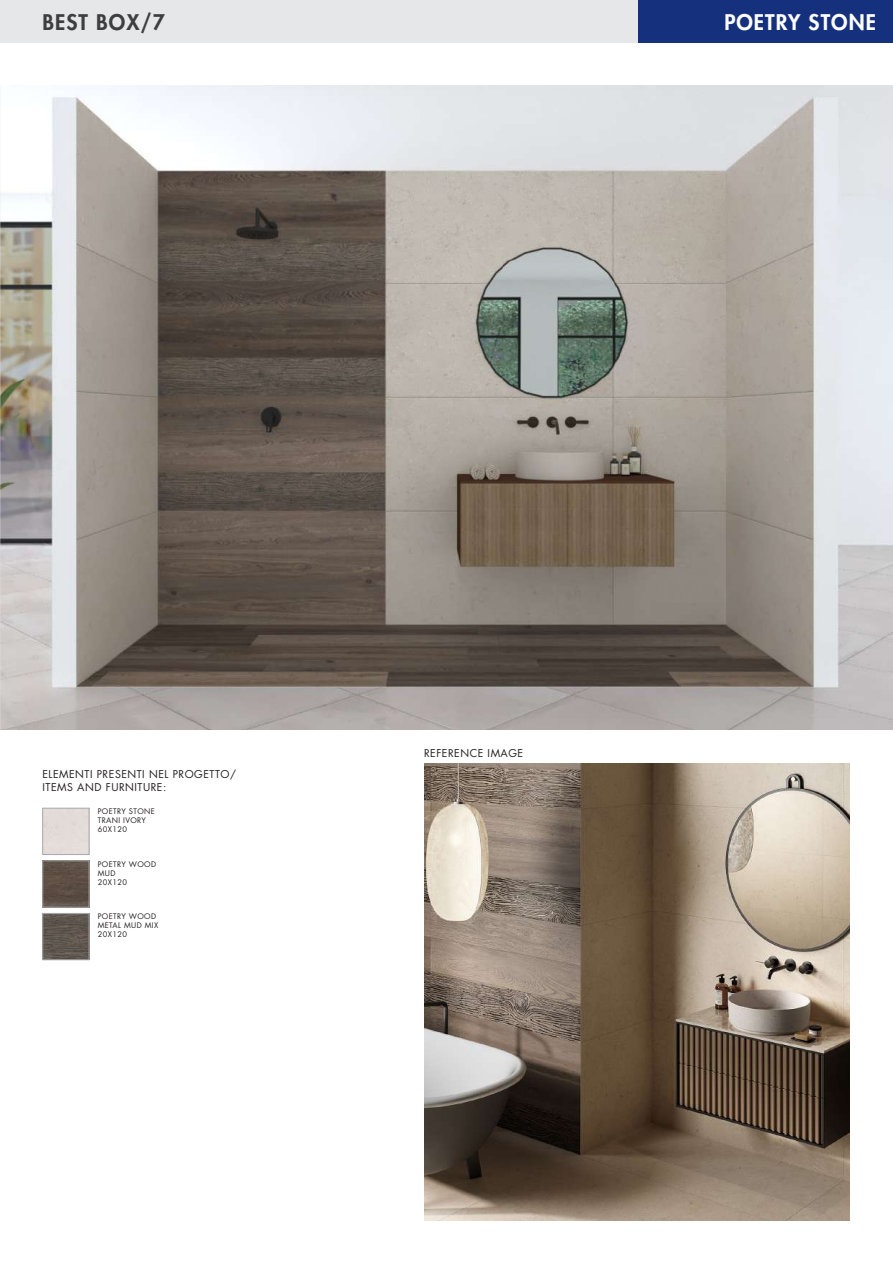
<style>
.page{position:relative;width:893px;height:1263px;background:#fff}
.page>*{position:absolute;margin:0;border:0;box-sizing:border-box;transform-origin:0 0}
.t1{font:800 21px "Futura Std";letter-spacing:.05em;color:#fff}
.t2{font:800 21px "Futura Std";letter-spacing:.05em;color:#3e3e3f}
.t3{font:10.5px/12.6px "Futura Std";letter-spacing:.05em;color:#231f20}
.t4{font:7.5px/9px "Futura Std";letter-spacing:.05em;color:#231f20}
</style>
<div class="page">
<div style="left:638px;top:0;width:255px;height:43px;background:#15317d"></div>
<div style="left:0;top:0;width:638px;height:43px;background:#e6e7e9"></div>
<img style="left:1px;top:85px;width:892px;height:644px">
<img style="left:424px;top:763px;width:425px;height:457px">
<img style="left:45px;top:915px;width:42px;height:43px">
<div style="left:43px;top:913px;width:46px;height:47px;border:1px solid #a8a9ad"></div>
<div style="left:43px;top:808px;width:46px;height:47px;border:1px solid #a8a9ad"></div>
<img style="left:45px;top:862px;width:42px;height:43px">
<div style="left:43px;top:860px;width:46px;height:47px;border:1px solid #a8a9ad"></div>
<img style="left:0;top:85px;width:1px;height:644px">
<h1 class="t2" style="left:43px;top:9px;width:124px">BEST BOX/7</h1>
<h1 class="t1" style="left:724px;top:9px;width:153px">POETRY STONE</h1>
<h2 class="t3" style="left:43px;top:768px;width:195px">ELEMENTI PRESENTI NEL PROGETTO/<br>ITEMS AND FURNITURE:</h2>
<p class="t4" style="left:98px;top:807px;width:59px">POETRY STONE<br>TRANI IVORY<br>60X120</p>
<p class="t4" style="left:98px;top:860px;width:60px">POETRY WOOD<br>MUD<br>20X120</p>
<p class="t4" style="left:98px;top:912px;width:62px">POETRY WOOD<br>METAL MUD MIX<br>20X120</p>
<h2 class="t3" style="left:424px;top:747px;width:101px">REFERENCE IMAGE</h2>
</div>
